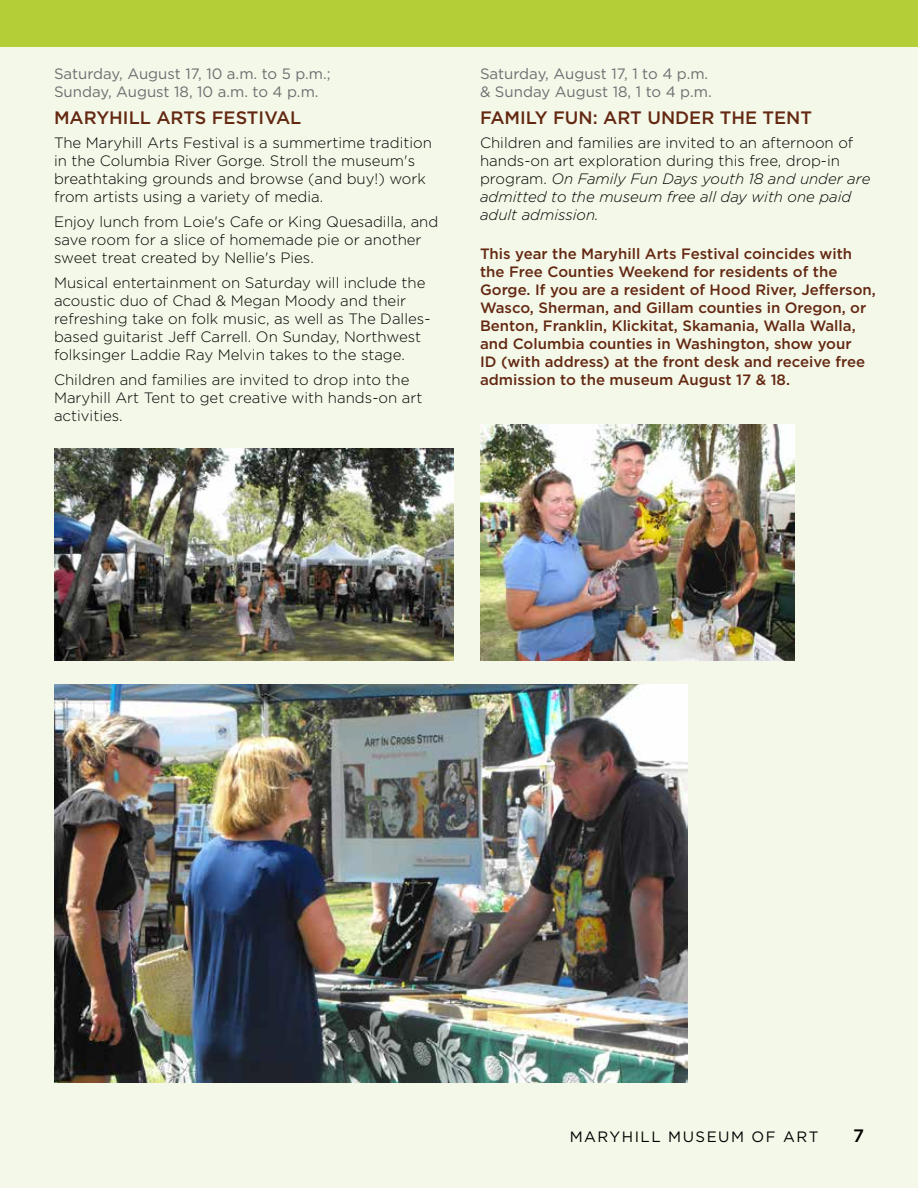
<style>
.page{position:relative;width:918px;height:1188px;background:#fff}
.page>*{position:absolute;margin:0;border:0;box-sizing:border-box;transform-origin:0 0}
.t1{font:500 18px "Gotham";color:#642812}
.t2{font:500 18px "Gotham";color:#000}
.t3{font:300 15px/18px "Gotham";color:#000}
.t4{font:500 15px/18px "Gotham";color:#642812}
.t5{font:15px/18px "Gotham";color:#6d6e71}
.t6{font:15px "Gotham";letter-spacing:.1em;color:#000}
.s1{font-style:italic}
</style>
<div class="page">
<div style="left:0;top:0;width:918px;height:47px;background:#b3ce37"></div>
<div style="left:0;top:47px;width:918px;height:1141px;background:#f4f8e8"></div>
<img style="left:54px;top:684px;width:633px;height:398px">
<img style="left:480px;top:425px;width:315px;height:236px">
<img style="left:54px;top:448px;width:400px;height:213px">
<p class="t5" style="left:54px;top:65px;width:278px">Saturday, August 17, 10 a.m. to 5 p.m.;<br>Sunday, August 18, 10 a.m. to 4 p.m.</p>
<p class="t1" style="left:54px;top:106px;width:249px">Maryhill Arts Festival</p>
<p class="t3" style="left:54px;top:134px;width:380px">The Maryhill Arts Festival is a summertime tradition in the Columbia River Gorge. Stroll the museum's breathtaking grounds and browse (and buy!) work from artists using a variety of media.</p>
<p class="t3" style="left:54px;top:213px;width:386px">Enjoy lunch from Loie's Cafe or King Quesadilla, and save room for a slice of homemade pie or another sweet treat created by Nellie's Pies.</p>
<p class="t3" style="left:54px;top:273px;width:378px">Musical entertainment on Saturday will include the acoustic duo of Chad &amp; Megan Moody and their refreshing take on folk music, as well as The Dalles&shy;based guitarist Jeff Carrell. On Sunday, Northwest folksinger Laddie Ray Melvin takes to the stage.</p>
<p class="t3" style="left:54px;top:370px;width:370px">Children and families are invited to drop into the<br>Maryhill Art Tent to get creative with hands-on art activities.</p>
<p class="t5" style="left:480px;top:65px;width:233px">Saturday, August 17, 1 to 4 p.m. &amp; Sunday August 18, 1 to 4 p.m.</p>
<p class="t1" style="left:480px;top:106px;width:334px">Family Fun: Art Under the Tent</p>
<p class="t3" style="left:480px;top:134px;width:392px">Children and families are invited to an afternoon of hands-on art exploration during this free, drop-in program. <span class="s1">On Family Fun Days youth 18 and under are admitted to the museum free all day with one paid adult admission.</span></p>
<p class="t4" style="left:480px;top:244px;width:397px">This year the Maryhill Arts Festival coincides with the Free Counties Weekend for residents of the Gorge. If you are a resident of H ood River, Jefferson, Wasco, Sherman, and Gillam counties in Oregon, or Benton, Franklin, Klickitat, Skamania, Walla Walla, and Columbia counties in Washington, show your<br>ID (with address) at the front desk and receive free admission to the museum August 17 &amp; 18.</p>
<p class="t6" style="left:570px;top:1128px;width:250px">MARYHILL MUSEUM OF ART</p>
<p class="t2" style="left:853px;top:1124px;width:12px">7</p>
</div>
